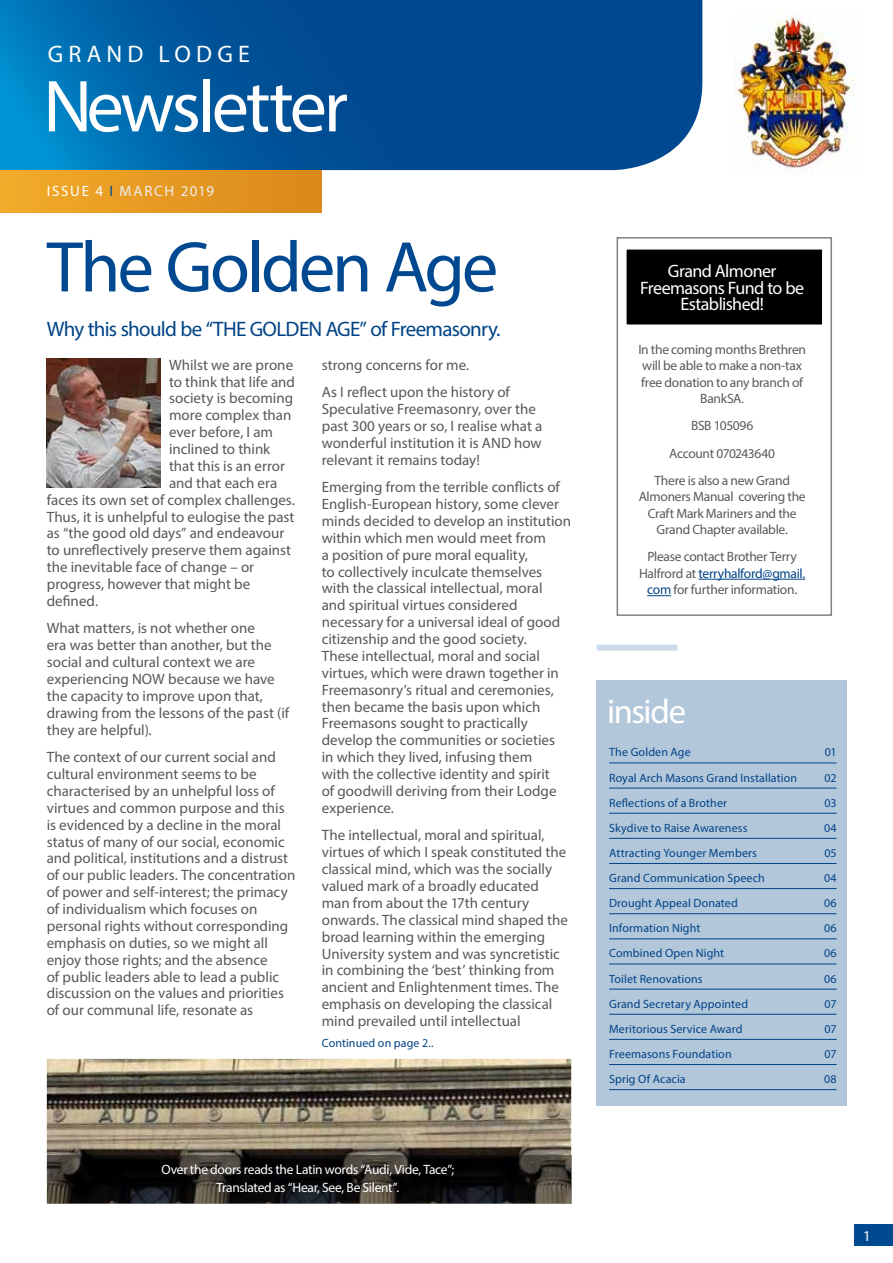
<style>
.page{position:relative;width:893px;height:1263px;background:#fff}
.page>*{position:absolute;margin:0;border:0;box-sizing:border-box;transform-origin:0 0}
.t1{font:74.25px "Myriad Pro";letter-spacing:-.045em;color:#fff}
.t2{font:72.45px "Myriad Pro";letter-spacing:-.04em;color:#004990}
.t3{font:34.5px "Myriad Pro";letter-spacing:-.04em;color:#fff}
.t4{font:24px "Myriad Pro";letter-spacing:.215em;color:#fff}
.t5{font:21px "Myriad Pro";letter-spacing:-.035em;color:#014386}
.t6{font:18px/16.5px "Myriad Pro";letter-spacing:-.03em;color:#fff;text-align:center}
.t7{font:15px/16.8px "Myriad Pro";color:#58585b}
.t8{font:15px "Myriad Pro";letter-spacing:.11em;color:#ededee}
.t9{font:15px "Myriad Pro";color:#fff}
.t10{font:13.5px/16.5px "Myriad Pro";letter-spacing:-.02em;color:#58595b;text-align:center}
.t11{font:13.5px/18px "Myriad Pro";letter-spacing:-.025em;color:#fff;text-align:center}
.t12{font:12px "Myriad Pro";letter-spacing:.01em;color:#014386}
.s1{color:#fff}
.s2{color:#004990}
.s3{font-size:12px}
.s4{color:#014386}
</style>
<div class="page">
<div style="left:855px;top:1225px;width:38px;height:21px;background:#004990"></div>
<svg style="left:0;top:0;width:702px;height:170px;background:#03589d"></svg>
<div style="left:0;top:170px;width:322px;height:43px;background:linear-gradient(to right,#f3ab2a,#da881b)"></div>
<img style="left:47px;top:358px;width:114px;height:129px">
<img style="left:734px;top:16px;width:122px;height:155px">
<div style="left:596px;top:680px;width:250px;height:426px;background:#b3c7db"></div>
<hr style="left:609px;top:763px;width:228px;height:1px;background:#014386">
<hr style="left:609px;top:788px;width:228px;height:1px;background:#014386">
<hr style="left:609px;top:813px;width:228px;height:1px;background:#014386">
<hr style="left:609px;top:838px;width:228px;height:1px;background:#014386">
<hr style="left:609px;top:863px;width:228px;height:1px;background:#014386">
<hr style="left:609px;top:888px;width:228px;height:1px;background:#014386">
<hr style="left:609px;top:913px;width:228px;height:1px;background:#014386">
<hr style="left:609px;top:938px;width:228px;height:1px;background:#014386">
<hr style="left:609px;top:964px;width:228px;height:1px;background:#014386">
<hr style="left:609px;top:989px;width:228px;height:1px;background:#014386">
<hr style="left:609px;top:1014px;width:228px;height:1px;background:#014386">
<hr style="left:609px;top:1039px;width:228px;height:1px;background:#014386">
<hr style="left:609px;top:1064px;width:228px;height:1px;background:#014386">
<hr style="left:609px;top:1089px;width:228px;height:1px;background:#014386">
<div style="left:597px;top:645px;width:80px;height:6px;background:#ccdbe9"></div>
<img style="left:47px;top:1059px;width:524px;height:95px">
<svg style="left:47px;top:1154px;width:524px;height:49px;background:#1d1b19"></svg>
<div style="left:625px;top:248px;width:198px;height:78px;background:#000;border:2px solid #fff"></div>
<hr style="left:698px;top:579px;width:107px;height:1px;background:#014386">
<svg style="left:647px;top:595px;width:24px;height:1px"></svg>
<h3 class="t4" style="left:48px;top:39px;width:204px">GRAND LODGE</h3>
<h1 class="t1" style="left:43px;top:61px;width:306px">Newsletter</h1>
<p class="t8" style="left:47px;top:181px;width:169px"><span class="s1">ISSUE 4</span> <span class="s2">I</span> MARCH 2019</p>
<h2 class="t2" style="left:47px;top:222px;width:453px">The Golden Age</h2>
<h3 class="t5" style="left:47px;top:316px;width:455px">Why this should be “THE GOLDEN AGE” of Freemasonry.</h3>
<p class="t7" style="left:169px;top:356px;width:126px">Whilst we are prone</p>
<p class="t7" style="left:169px;top:373px;width:128px">to think that life and</p>
<p class="t7" style="left:169px;top:390px;width:126px">society is becoming</p>
<p class="t7" style="left:169px;top:407px;width:124px">more complex than</p>
<p class="t7" style="left:169px;top:423px;width:106px">ever before, I am</p>
<p class="t7" style="left:169px;top:440px;width:103px">inclined to think</p>
<p class="t7" style="left:169px;top:457px;width:118px">that this is an error</p>
<p class="t7" style="left:169px;top:474px;width:110px">and that each era</p>
<p class="t7" style="left:47px;top:491px;width:250px">faces its own set of complex challenges.</p>
<p class="t7" style="left:47px;top:508px;width:249px">Thus, it is unhelpful to eulogise the past</p>
<p class="t7" style="left:47px;top:525px;width:239px">as “the good old days” and endeavour</p>
<p class="t7" style="left:47px;top:542px;width:246px">to unreflectively preserve them against</p>
<p class="t7" style="left:47px;top:558px;width:209px">the inevitable face of change – or</p>
<p class="t7" style="left:47px;top:575px;width:205px">progress, however that might be</p>
<p class="t7" style="left:47px;top:592px;width:53px">defined.</p>
<p class="t7" style="left:47px;top:620px;width:244px">What matters, is not whether one<br>era was better than another, but the social and cultural context we are experiencing NOW because we have the capacity to improve upon that, drawing from the lessons of the past (if they are helpful).</p>
<p class="t7" style="left:47px;top:748px;width:250px">The context of our current social and cultural environment seems to be characterised by an unhelpful loss of virtues and common purpose and this is evidenced by a decline in the moral status of many of our social, economic and political, institutions and a distrust of our public leaders. The concentration of power and self-interest; the primacy of individualism which focuses on personal rights without corresponding emphasis on duties, so we might all enjoy those rights; and the absence<br>of public leaders able to lead a public discussion on the values and priorities of our communal life, resonate as</p>
<p class="t7" style="left:322px;top:351px;width:190px;line-height:27.5px">strong concerns for me.<br>As I reflect upon the history of</p>
<p class="t7" style="left:322px;top:400px;width:222px">Speculative Freemasonry, over the past 300 years or so, I realise what a wonderful institution it is AND how relevant it remains today!</p>
<p class="t7" style="left:322px;top:478px;width:251px">Emerging from the terrible conflicts of English-European history, some clever minds decided to develop an institution within which men would meet from<br>a position of pure moral equality,<br>to collectively inculcate themselves with the classical intellectual, moral<br>and spiritual virtues considered necessary for a universal ideal of good citizenship and the good society.<br>These intellectual, moral and social virtues, which were drawn together in Freemasonry’s ritual and ceremonies, then became the basis upon which Freemasons sought to practically develop the communities or societies<br>in which they lived, infusing them<br>with the collective identity and spirit<br>of goodwill deriving from their Lodge experience.</p>
<p class="t7" style="left:322px;top:827px;width:248px">The intellectual, moral and spiritual, virtues of which I speak constituted the classical mind, which was the socially valued mark of a broadly educated man from about the 17th century onwards. The classical mind shaped the broad learning within the emerging University system and was syncretistic in combining the ‘best’ thinking from ancient and Enlightenment times. The emphasis on developing the classical mind prevailed until intellectual</p>
<p class="t12" style="left:322px;top:1036px;width:113px">Continued on page 2..</p>
<p class="t11" style="left:162px;top:1160px;width:294px">Over the doors reads the Latin words “Audi, Vide, Tace”;<br>Translated as “Hear, See, Be Silent”.</p>
<p class="t6" style="left:640px;top:263px;width:165px">Grand Almoner<br>Freemasons Fund to be<br>Established!</p>
<p class="t10" style="left:638px;top:341px;width:169px">In the coming months Brethren will be able to make a non-tax free donation to any branch of<br>BankSA<span class="s3">.</span></p>
<p class="t10" style="left:654px;top:412px;width:137px;line-height:27.2px">BSB 105096<br>Account 070243640<br>There is also a new Grand</p>
<p class="t10" style="left:639px;top:488px;width:169px">Almoners Manual covering the<br>Craft Mark Mariners and the<br>Grand Chapter available.</p>
<p class="t10" style="left:639px;top:548px;width:168px">Please contact Brother Terry<br>Halfrord at <span class="s4">terryhalford@gmail. com</span> for further information.</p>
<h3 class="t3" style="left:607px;top:690px;width:81px">inside</h3>
<p class="t12" style="left:609px;top:745px;width:83px">The Golden Age</p>
<p class="t12" style="left:825px;top:745px;width:13px">01</p>
<p class="t12" style="left:609px;top:770px;width:189px">Royal Arch Masons Grand Installation</p>
<p class="t12" style="left:824px;top:770px;width:14px">02</p>
<p class="t12" style="left:609px;top:795px;width:119px">Reflections of a Brother</p>
<p class="t12" style="left:824px;top:795px;width:14px">03</p>
<p class="t12" style="left:609px;top:820px;width:140px">Skydive to Raise Awareness</p>
<p class="t12" style="left:824px;top:820px;width:14px">04</p>
<p class="t12" style="left:609px;top:845px;width:149px">Attracting Younger Members</p>
<p class="t12" style="left:824px;top:845px;width:14px">05</p>
<p class="t12" style="left:609px;top:870px;width:157px">Grand Communication Speech</p>
<p class="t12" style="left:824px;top:870px;width:14px">04</p>
<p class="t12" style="left:609px;top:896px;width:130px">Drought Appeal Donated</p>
<p class="t12" style="left:824px;top:896px;width:14px">06</p>
<p class="t12" style="left:609px;top:921px;width:93px">Information Night</p>
<p class="t12" style="left:824px;top:921px;width:14px">06</p>
<p class="t12" style="left:609px;top:946px;width:117px">Combined Open Night</p>
<p class="t12" style="left:824px;top:946px;width:14px">06</p>
<p class="t12" style="left:609px;top:971px;width:95px">Toilet Renovations</p>
<p class="t12" style="left:824px;top:971px;width:14px">06</p>
<p class="t12" style="left:609px;top:996px;width:141px">Grand Secretary Appointed</p>
<p class="t12" style="left:824px;top:996px;width:14px">07</p>
<p class="t12" style="left:609px;top:1021px;width:135px">Meritorious Service Award</p>
<p class="t12" style="left:824px;top:1021px;width:14px">07</p>
<p class="t12" style="left:609px;top:1046px;width:124px">Freemasons Foundation</p>
<p class="t12" style="left:824px;top:1046px;width:14px">07</p>
<p class="t12" style="left:609px;top:1072px;width:78px">Sprig Of Acacia</p>
<p class="t12" style="left:824px;top:1072px;width:14px">08</p>
<p class="t9" style="left:863px;top:1227px;width:9px">1</p>
</div>
